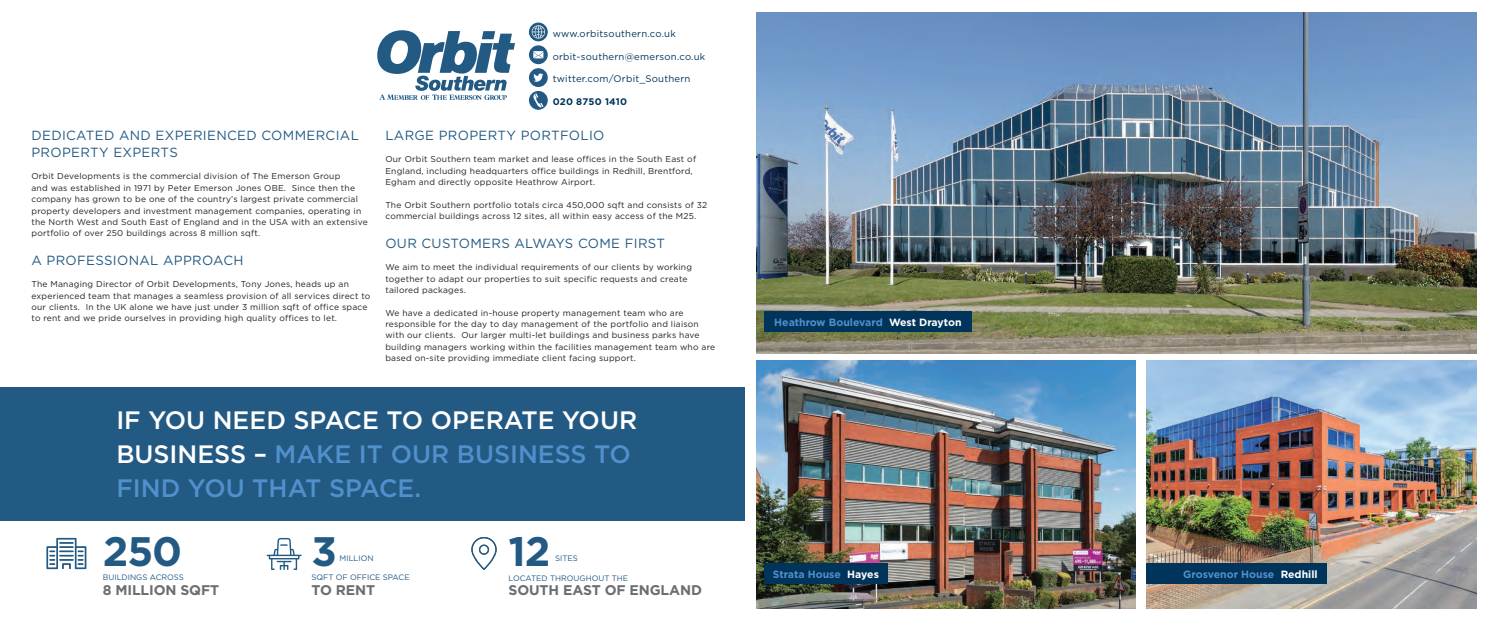
<style>
.page{position:relative;width:1489px;height:621px;background:#fff}
.page>*{position:absolute;margin:0;border:0;box-sizing:border-box;transform-origin:0 0}
.t1{font:700 41.12px "Gotham HTF";color:#235a83}
.t2{font:500 25.11px/34px "Gotham";color:#fff}
.t3{font:700 14px "Gotham HTF";letter-spacing:-.01em;color:#6c6d70}
.t4{font:13.21px/17px "Gotham HTF";letter-spacing:.025em;color:#235a83}
.t5{font:700 10.5px "Gotham HTF";color:#5090cc}
.t6{font:9.54px "Gotham HTF";letter-spacing:.025em;color:#00345a}
.t7{font:700 9.54px "Gotham HTF";letter-spacing:.02em;color:#00345a}
.t8{font:8.49px/11.4px "Gotham HTF";letter-spacing:.025em;color:#231f20}
.t9{font:7.88px "Gotham HTF";color:#235a83}
.s1{color:#5090cc}
.s2{color:#fff}
</style>
<div class="page">
<div style="left:0;top:386px;width:744px;height:134px;background:#235a83"></div>
<svg style="left:377px;top:30px;width:138px;height:70px"></svg>
<svg style="left:529px;top:23px;width:18px;height:18px"></svg>
<svg style="left:529px;top:45px;width:18px;height:19px"></svg>
<div style="left:529px;top:68px;width:18px;height:19px;background:#235a83;border-radius:50%"></div>
<div style="left:529px;top:91px;width:18px;height:19px;background:#235a83;border-radius:50%"></div>
<svg style="left:531px;top:25px;width:14px;height:13px"></svg>
<svg style="left:533px;top:51px;width:10px;height:7px"></svg>
<svg style="left:533px;top:73px;width:10px;height:9px"></svg>
<svg style="left:47px;top:537px;width:39px;height:31px"></svg>
<svg style="left:266px;top:537px;width:35px;height:32px"></svg>
<svg style="left:471px;top:537px;width:25px;height:32px"></svg>
<svg style="left:533px;top:93px;width:10px;height:14px"></svg>
<img style="left:1146px;top:360px;width:330px;height:248px">
<div style="left:1146px;top:562px;width:42px;height:21px;background:#00345a"></div>
<div style="left:1174px;top:562px;width:152px;height:21px;background:#00345a"></div>
<img style="left:756px;top:360px;width:379px;height:248px">
<img style="left:756px;top:12px;width:720px;height:341px">
<div style="left:764px;top:311px;width:207px;height:21px;background:#00345a"></div>
<div style="left:764px;top:562px;width:123px;height:21px;background:#00345a"></div>
<h3 class="t4" style="left:31px;top:126px;width:329px">DEDICATED AND EXPERIENCED COMMERCIAL<br>PROPERTY EXPERTS</h3>
<p class="t8" style="left:31px;top:170px;width:338px">Orbit Developments is the commercial division of The Emerson Group<br>and was established in 1971 by Peter Emerson Jones OBE. Since then the company has grown to be one of the country’s largest private commercial property developers and investment management companies, operating in the North West and South East of England and in the USA with an extensive portfolio of over 250 buildings across 8 million sqft.</p>
<h3 class="t4" style="left:31px;top:251px;width:213px">A PROFESSIONAL APPROACH</h3>
<p class="t8" style="left:31px;top:278px;width:340px">The Managing Director of Orbit Developments, Tony Jones, heads up an experienced team that manages a seamless provision of all services direct to our clients. In the UK alone we have just under 3 million sqft of office space to rent and we pride ourselves in providing high quality offices to let.</p>
<p class="t6" style="left:552px;top:28px;width:125px">www.orbitsouthern.co.uk</p>
<p class="t6" style="left:552px;top:51px;width:154px">orbit-southern@emerson.co.uk</p>
<p class="t6" style="left:552px;top:74px;width:139px">twitter.com/Orbit_Southern</p>
<p class="t7" style="left:552px;top:96px;width:76px">020 8750 1410</p>
<h3 class="t4" style="left:385px;top:126px;width:220px">LARGE PROPERTY PORTFOLIO</h3>
<p class="t8" style="left:385px;top:153px;width:312px">Our Orbit Southern team market and lease offices in the South East of<br>England, including headquarters office buildings in Redhill, Brentford,<br>Egham and directly opposite Heathrow Airport.</p>
<p class="t8" style="left:385px;top:199px;width:323px">The Orbit Southern portfolio totals circa 450,000 sqft and consists of 32 commercial buildings across 12 sites, all within easy access of the M25.</p>
<h3 class="t4" style="left:385px;top:234px;width:281px">OUR CUSTOMERS ALWAYS COME FIRST</h3>
<p class="t8" style="left:385px;top:261px;width:308px">We aim to meet the individual requirements of our clients by working together to adapt our properties to suit specific requests and create tailored packages.</p>
<p class="t8" style="left:385px;top:306px;width:331px">We have a dedicated in-house property management team who are responsible for the day to day management of the portfolio and liaison with our clients. Our larger multi-let buildings and business parks have building managers working within the facilities management team who are based on-site providing immediate client facing support.</p>
<h2 class="t2" style="left:116px;top:402px;width:522px">IF YOU NEED SPACE TO OPERATE YOUR<br>BUSINESS – <span class="s1">MAKE IT OUR BUSINESS TO<br>FIND YOU THAT SPACE.</span></h2>
<h1 class="t1" style="left:103px;top:527px;width:81px">250</h1>
<h1 class="t1" style="left:311px;top:527px;width:27px">3</h1>
<h1 class="t1" style="left:508px;top:527px;width:43px">12</h1>
<p class="t9" style="left:103px;top:572px;width:83px">BUILDINGS ACROSS</p>
<p class="t9" style="left:311px;top:572px;width:100px">SQFT OF OFFICE SPACE</p>
<p class="t9" style="left:508px;top:573px;width:121px">LOCATED THROUGHOUT THE</p>
<h3 class="t3" style="left:103px;top:581px;width:118px">8 MILLION SQFT</h3>
<h3 class="t3" style="left:311px;top:581px;width:65px">TO RENT</h3>
<h3 class="t3" style="left:508px;top:581px;width:195px">SOUTH EAST OF ENGLAND</h3>
<p class="t9" style="left:339px;top:553px;width:36px">MILLION</p>
<p class="t9" style="left:555px;top:553px;width:24px">SITES</p>
<p class="t5" style="left:774px;top:316px;width:189px">Heathrow Boulevard <span class="s2">West Drayton</span></p>
<p class="t5" style="left:772px;top:567px;width:108px">Strata House <span class="s2">Hayes</span></p>
<p class="t5" style="left:1183px;top:567px;width:136px">Grosvenor House <span class="s2">Redhill</span></p>
</div>
